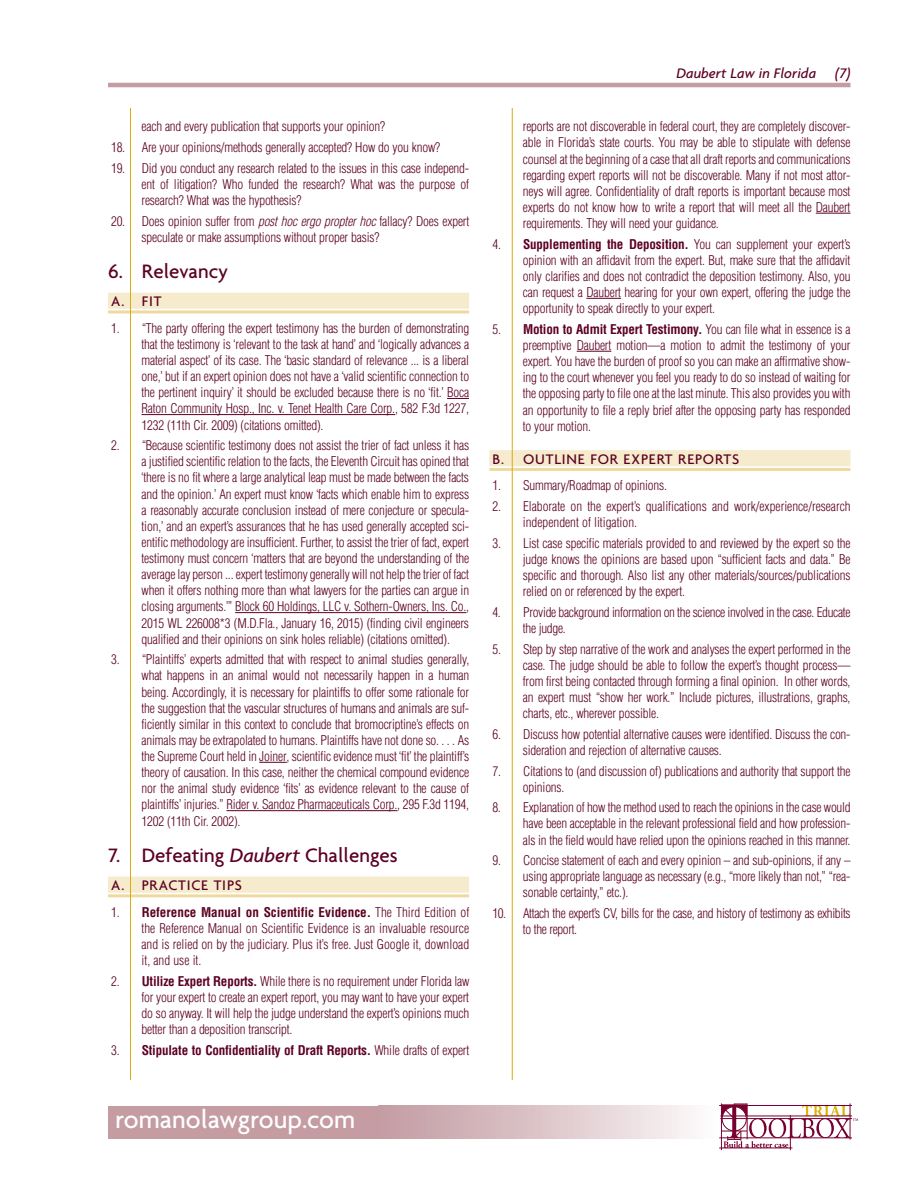
<style>
.page{position:relative;width:918px;height:1188px;background:#fff}
.page>*{position:absolute;margin:0;border:0;box-sizing:border-box;transform-origin:0 0}
.t1{font:500 27px "Agenda";color:#fff}
.t2{font:500 21px "Agenda";color:#5c0024}
.t3{font:500 15px "Agenda";letter-spacing:.055em;color:#5c0024}
.t4{font:italic 500 15px "Agenda";color:#5c0024}
.t5{font:300 condensed 13.2px/16.2px "Helvetica";letter-spacing:-.015em;color:#5c0024;text-align:justify}
.t6{font:700 condensed 13.2px "Helvetica";letter-spacing:-.015em;color:#5c0024}
.s1{font-style:italic}
.s2{font-weight:700}
.s3{font-weight:300}
</style>
<div class="page">
<hr style="left:108px;top:83px;width:742px;height:4px;background:#c49ca2">
<hr style="left:719px;top:1148px;width:73px;height:1px;background:#780031">
<hr style="left:721px;top:1103px;width:1px;height:47px;background:#780031">
<hr style="left:719px;top:1105px;width:133px;height:1px;background:#780031">
<hr style="left:720px;top:1116px;width:132px;height:1px;background:#780031">
<hr style="left:720px;top:1118px;width:132px;height:1px;background:#780031">
<hr style="left:719px;top:1138px;width:133px;height:1px;background:#780031">
<hr style="left:790px;top:1115px;width:1px;height:35px;background:#780031">
<svg style="left:721px;top:1103px;width:137px;height:45px"></svg>
<div style="left:108px;top:293px;width:361px;height:16px;background:#f6ebcc"></div>
<hr style="left:108px;top:310px;width:361px;height:3px;background:#efda9e">
<svg style="left:447px;top:398px;width:22px;height:1px"></svg>
<hr style="left:142px;top:414px;width:253px;height:1px;background:#5c0024">
<hr style="left:235px;top:612px;width:231px;height:1px;background:#5c0024">
<svg style="left:259px;top:762px;width:28px;height:1px"></svg>
<hr style="left:226px;top:810px;width:171px;height:1px;background:#5c0024">
<div style="left:108px;top:877px;width:361px;height:16px;background:#f6ebcc"></div>
<hr style="left:108px;top:894px;width:361px;height:3px;background:#efda9e">
<hr style="left:816px;top:213px;width:34px;height:1px;background:#5c0024">
<hr style="left:586px;top:298px;width:35px;height:1px;background:#5c0024">
<hr style="left:577px;top:351px;width:34px;height:1px;background:#5c0024">
<div style="left:489px;top:450px;width:361px;height:16px;background:#f6ebcc"></div>
<hr style="left:489px;top:468px;width:361px;height:3px;background:#efda9e">
<hr style="left:512px;top:108px;width:1px;height:972px;background:#d9ac0c">
<hr style="left:130px;top:108px;width:1px;height:972px;background:#d9ac0c">
<div style="left:378px;top:1106px;width:338px;height:32px;background:linear-gradient(to right,#c199a0,#fcf9f9)"></div>
<div style="left:108px;top:1106px;width:270px;height:32px;background:#c49ca2"></div>
<p class="t5" style="left:142px;top:120px;width:245px">each and every publication that supports your opinion?</p>
<p class="t5" style="left:111px;top:140px;width:331px">18. Are your opinions/methods generally accepted? How do you know?</p>
<p class="t5" style="left:142px;top:161px;width:329px;text-indent:-31px">19. Did you conduct any research related to the issues in this case independ&shy;ent of litigation? Who funded the research? What was the purpose of research? What was the hypothesis?</p>
<p class="t5" style="left:142px;top:214px;width:329px;text-indent:-31px">20. Does opinion suffer from <span class="s1">post hoc ergo propter hoc</span>fallacy? Does expert speculate or make assumptions without proper basis?</p>
<h2 class="t2" style="left:108px;top:263px;width:122px">6. Relevancy</h2>
<p class="t3" style="left:111px;top:296px;width:52px">A. FIT</p>
<p class="t5" style="left:142px;top:321px;width:329px;text-indent:-31px">1. “The party offering the expert testimony has the burden of demonstrating that the testimony is ‘relevant to the task at hand’ and ‘logically advances a material aspect’ of its case. The ‘basic standard of relevance ... is a liberal one,’ but if an expert opinion does not have a ‘valid scientific connection to the pertinent inquiry’ it should be excluded because there is no ‘fit.’ Boca Raton Community Hosp., Inc. v. Tenet Health Care Corp., 582 F.3d 1227, 1232 (11th Cir. 2009) (citations omitted).</p>
<p class="t5" style="left:142px;top:438px;width:329px;text-indent:-31px">2. “Because scientific testimony does not assist the trier of fact unless it has a justified scientific relation to the facts, the Eleventh Circuit has opined that ‘there is no fit where a large analytical leap must be made between the facts and the opinion.’ An expert must know ‘facts which enable him to express a reasonably accurate conclusion instead of mere conjecture or specula&shy;tion,’ and an expert’s assurances that he has used generally accepted sci&shy;entific methodology are insufficient. Further, to assist the trier of fact, expert testimony must concern ‘matters that are beyond the understanding of the average lay person ... expert testimony generally will not help the trier of fact when it offers nothing more than what lawyers for the parties can argue in closing arguments.’” Block 60 Holdings, LLC v. Sothern-Owners, Ins. Co., 2015 WL 226008*3 (M.D.Fla., January 16, 2015) (finding civil engineers qualified and their opinions on sink holes reliable) (citations omitted).</p>
<p class="t5" style="left:142px;top:653px;width:329px;text-indent:-31px">3. “Plaintiffs’ experts admitted that with respect to animal studies generally, what happens in an animal would not necessarily happen in a human being. Accordingly, it is necessary for plaintiffs to offer some rationale for the suggestion that the vascular structures of humans and animals are suf&shy;ficiently similar in this context to conclude that bromocriptine’s effects on animals may be extrapolated to humans. Plaintiffs have not done so. . . . As the Supreme Court held in Joiner, scientific evidence must ‘fit’ the plaintiff’s theory of causation. In this case, neither the chemical compound evidence nor the animal study evidence ‘fits’ as evidence relevant to the cause of plaintiffs’ injuries.” Rider v. Sandoz Pharmaceuticals Corp., 295 F.3d 1194, 1202 (11th Cir. 2002).</p>
<h2 class="t2" style="left:108px;top:847px;width:291px">7. Defeating <span class="s1">Daubert</span> Challenges</h2>
<p class="t3" style="left:111px;top:879px;width:132px">A. PRACTICE TIPS</p>
<p class="t5" style="left:142px;top:905px;width:329px;text-indent:-31px">1. <span class="s2">Reference Manual on Scientific Evidence.</span> The Third Edition of the Reference Manual on Scientific Evidence is an invaluable resource and is relied on by the judiciary. Plus it’s free. Just Google it, download it, and use it.</p>
<p class="t5" style="left:142px;top:974px;width:329px;text-indent:-31px">2. <span class="s2">Utilize Expert Reports.</span> While there is no requirement under Florida law for your expert to create an expert report, you may want to have your expert do so anyway. It will help the judge understand the expert’s opinions much better than a deposition transcript.</p>
<p class="t6" style="left:111px;top:1045px;width:360px"><span class="s3">3.</span> Stipulate to Confidentiality of Draft Reports. <span class="s3">While drafts of expert</span></p>
<h1 class="t1" style="left:115px;top:1109px;width:242px">romanolawgroup.com</h1>
<p class="t4" style="left:677px;top:68px;width:141px">Daubert Law in Florida</p>
<p class="t4" style="left:835px;top:68px;width:17px">(7)</p>
<p class="t5" style="left:523px;top:120px;width:329px">reports are not discoverable in federal court, they are completely discover&shy;able in Florida’s state courts. You may be able to stipulate with defense counsel at the beginning of a case that all draft reports and communications regarding expert reports will not be discoverable. Many if not most attor&shy;neys will agree. Confidentiality of draft reports is important because most experts do not know how to write a report that will meet all the Daubert requirements. They will need your guidance.</p>
<p class="t5" style="left:523px;top:237px;width:329px;text-indent:-31px">4. <span class="s2">Supplementing the Deposition.</span> You can supplement your expert’s opinion with an affidavit from the expert. But, make sure that the affidavit only clarifies and does not contradict the deposition testimony. Also, you can request a Daubert hearing for your own expert, offering the judge the opportunity to speak directly to your expert.</p>
<p class="t5" style="left:523px;top:322px;width:329px;text-indent:-31px">5. <span class="s2">Motion to Admit Expert Testimony.</span> You can file what in essence is a preemptive Daubert motion—a motion to admit the testimony of your expert. You have the burden of proof so you can make an affirmative show&shy;ing to the court whenever you feel you ready to do so instead of waiting for the opposing party to file one at the last minute. This also provides you with an opportunity to file a reply brief after the opposing party has responded to your motion.</p>
<p class="t3" style="left:492px;top:453px;width:248px">B. OUTLINE FOR EXPERT REPORTS</p>
<p class="t5" style="left:492px;top:478px;width:176px">1. Summary/Roadmap of opinions.</p>
<p class="t5" style="left:523px;top:499px;width:329px;text-indent:-31px">2. Elaborate on the expert’s qualifications and work/experience/research independent of litigation.</p>
<p class="t5" style="left:523px;top:536px;width:329px;text-indent:-31px">3. List case specific materials provided to and reviewed by the expert so the judge knows the opinions are based upon “sufficient facts and data.” Be specific and thorough. Also list any other materials/sources/publications relied on or referenced by the expert.</p>
<p class="t5" style="left:523px;top:605px;width:329px;text-indent:-31px">4. Provide background information on the science involved in the case. Educate the judge.</p>
<p class="t5" style="left:523px;top:642px;width:329px;text-indent:-31px">5. Step by step narrative of the work and analyses the expert performed in the case. The judge should be able to follow the expert’s thought process— from first being contacted through forming a final opinion. In other words, an expert must “show her work.” Include pictures, illustrations, graphs, charts, etc., wherever possible.</p>
<p class="t5" style="left:523px;top:727px;width:329px;text-indent:-31px">6. Discuss how potential alternative causes were identified. Discuss the con&shy;sideration and rejection of alternative causes.</p>
<p class="t5" style="left:523px;top:764px;width:329px;text-indent:-31px">7. Citations to (and discussion of) publications and authority that support the opinions.</p>
<p class="t5" style="left:523px;top:800px;width:329px;text-indent:-31px">8. Explanation of how the method used to reach the opinions in the case would have been acceptable in the relevant professional field and how profession&shy;als in the field would have relied upon the opinions reached in this manner.</p>
<p class="t5" style="left:523px;top:853px;width:329px;text-indent:-31px">9. Concise statement of each and every opinion – and sub-opinions, if any – using appropriate language as necessary (e.g., “more likely than not,” “rea&shy;sonable certainty,” etc.).</p>
<p class="t5" style="left:523px;top:906px;width:329px;text-indent:-31px">10. Attach the expert’s CV, bills for the case, and history of testimony as exhibits to the report.</p>
</div>
